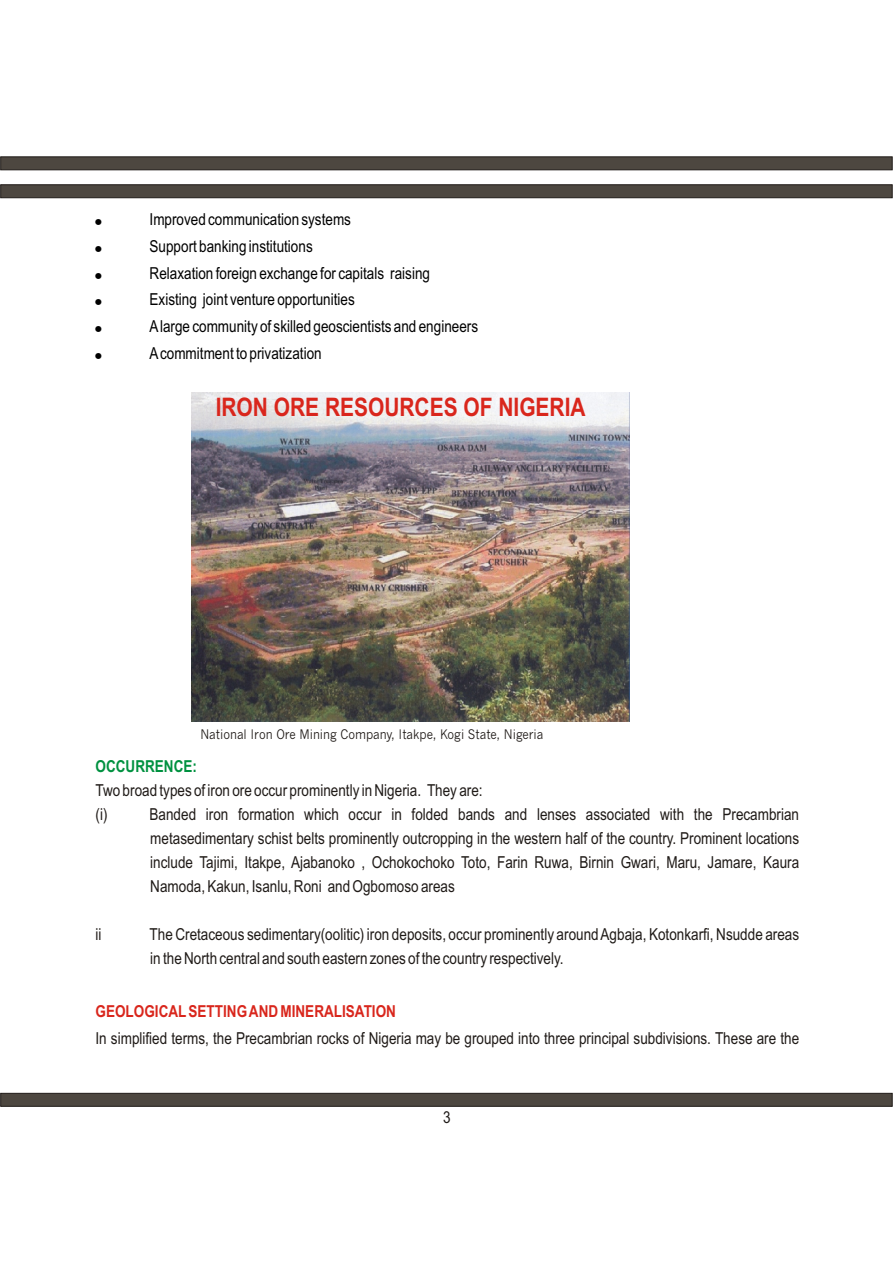
<style>
.page{position:relative;width:894px;height:1263px;background:#fff}
.page>*{position:absolute;margin:0;border:0;box-sizing:border-box;transform-origin:0 0}
.t1{font:700 25.5px "Arial Narrow";color:#d9261c}
.t2{font:16.5px/24px "Arial Narrow";color:#1f1a17}
.t3{font:16.5px/26.7px "Arial Narrow";color:#000}
.t4{font:700 16.5px "Arial Narrow";color:#d9261c}
.t5{font:700 16.5px "Arial Narrow";color:#009140}
.t6{font:13.05px "News Gothic";color:#1f1a17;scale:.9 1}
</style>
<div class="page">
<div style="left:1px;top:157px;width:891px;height:13px;background:#4d4740;border:1px solid #1f1a17"></div>
<div style="left:1px;top:185px;width:891px;height:13px;background:#4d4740;border:1px solid #1f1a17"></div>
<div style="left:1px;top:1093px;width:891px;height:13px;background:#4d4740;border:1px solid #1f1a17"></div>
<img style="left:192px;top:392px;width:438px;height:329px">
<p class="t3" style="left:150px;top:208px;width:330px">Improved communication systems<br>Support banking institutions<br>Relaxation foreign exchange for capitals raising Existing joint venture opportunities<br>A large community of skilled geoscientists and engineers A commitment to privatization</p>
<h1 class="t1" style="left:216px;top:398px;width:371px">IRON ORE RESOURCES OF NIGERIA</h1>
<p class="t6" style="left:200px;top:729px;width:383px">National Iron Ore Mining Company, Itakpe, Kogi State, Nigeria</p>
<p class="t5" style="left:96px;top:760px;width:103px">OCCURRENCE:</p>
<p class="t2" style="left:96px;top:780px;width:389px">Two broad types of iron ore occur prominently in Nigeria. They are: (i)</p>
<p class="t2" style="left:150px;top:804px;width:651px;text-align:justify">Banded iron formation which occur in folded bands and lenses associated with the Precambrian metasedimentary schist belts prominently outcropping in the western half of the country. Prominent locations include Tajimi, Itakpe, Ajabanoko , Ochokochoko Toto, Farin Ruwa, Birnin Gwari, Maru, Jamare, Kaura Namoda, Kakun, Isanlu, Roni and Ogbomoso areas</p>
<p class="t2" style="left:96px;top:923px;width:8px">ii</p>
<p class="t2" style="left:150px;top:923px;width:651px">The Cretaceous sedimentary(oolitic) iron deposits, occur prominently around Agbaja, Kotonkarfi, Nsudde areas in the North central and south eastern zones of the country respectively.</p>
<p class="t4" style="left:96px;top:1006px;width:302px">GEOLOGICAL SETTING AND MINERALISATION</p>
<p class="t2" style="left:96px;top:1028px;width:705px">In simplified terms, the Precambrian rocks of Nigeria may be grouped into three principal subdivisions. These are the</p>
<p class="t2" style="left:443px;top:1107px;width:9px">3</p>
</div>
